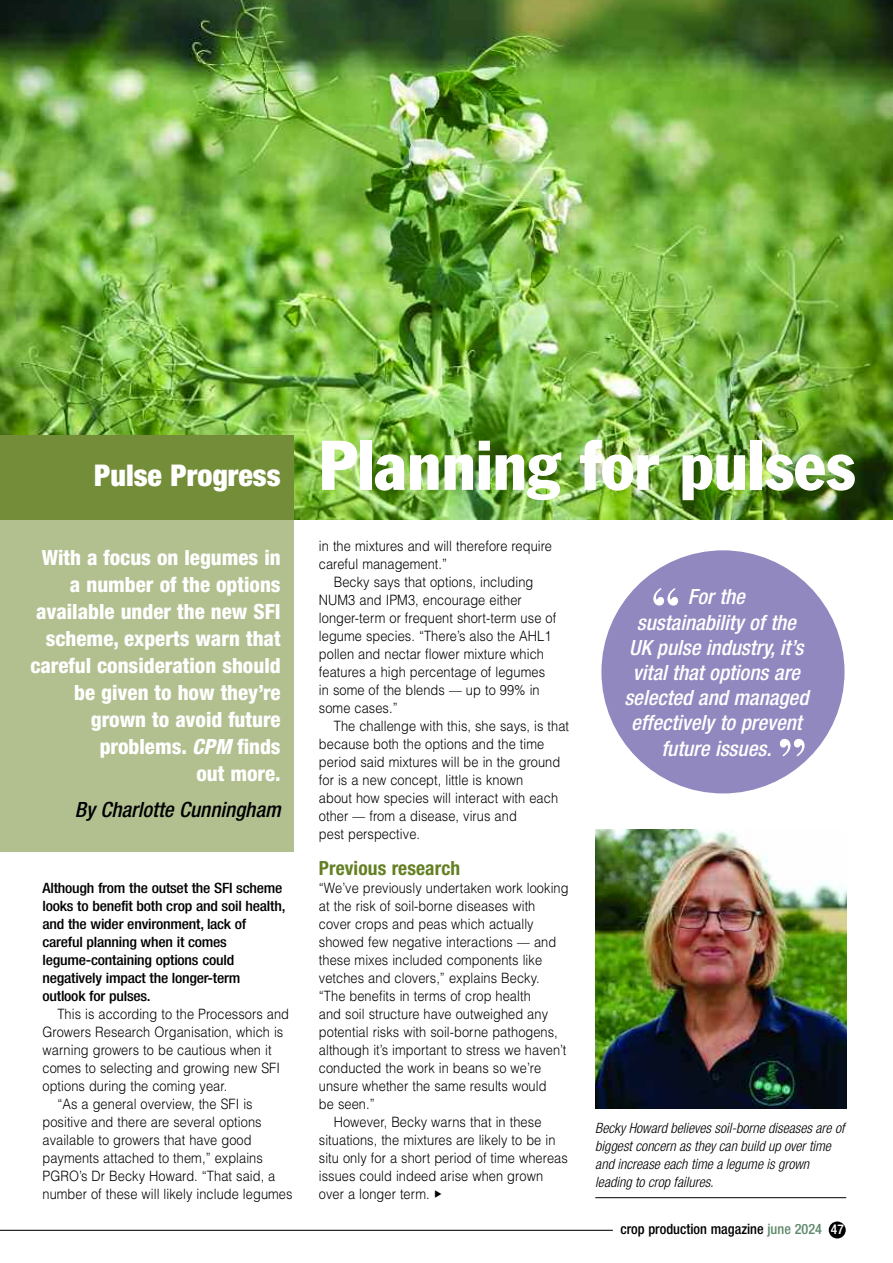
<style>
.page{position:relative;width:893px;height:1263px;background:#fff}
.page>*{position:absolute;margin:0;border:0;box-sizing:border-box;transform-origin:0 0}
.t1{font:condensed 69px "Franklin Gothic";color:#fff}
.t2{font:700 54px "Bodoni BT";color:#fff}
.t3{font:900 condensed 30px "Helvetica Neue";color:#fff}
.t4{font:800 condensed 21px/27px "Helvetica Neue";color:#fff;text-align:right}
.t5{font:italic 500 condensed 21px/25.2px "Helvetica Neue";color:#fff;text-align:center}
.t6{font:italic 500 condensed 21px "Helvetica Neue";color:#000}
.t7{font:700 condensed 19.5px "Helvetica Neue";letter-spacing:.005em;color:#648022}
.t8{font:300 14.25px/18px "Helvetica";letter-spacing:.005em;color:#000;scale:.9 1}
.t9{font:500 condensed 14.25px/18px "Helvetica Neue";letter-spacing:-.015em;color:#000;scale:1.1 1}
.t10{font:italic 300 condensed 14.25px/18px "Helvetica Neue";color:#000}
.t11{font:500 condensed 14.25px "Helvetica Neue";letter-spacing:-.015em;color:#000}
.s1{font-style:italic}
.s2{color:#60896c}
.s3{font-size:13.5px;color:#fff}
</style>
<div class="page">
<img style="left:0;top:0;width:893px;height:520px">
<div style="left:0;top:435px;width:293px;height:87px;background:#748d38"></div>
<div style="left:0;top:520px;width:293px;height:331px;background:#b2c090"></div>
<div style="left:601px;top:550px;width:243px;height:243px;background:#9288c0;border-radius:50%"></div>
<img style="left:595px;top:830px;width:251px;height:278px">
<hr style="left:595px;top:1197px;width:251px;height:1px;background:#000">
<div style="left:829px;top:1221px;width:17px;height:17px;background:#000;border-radius:50%"></div>
<hr style="left:0;top:1230px;width:613px;height:1px;background:#000">
<h3 class="t3" style="left:94px;top:465px;width:188px">Pulse Progress</h3>
<h3 class="t4" style="left:30px;top:546px;width:252px">With a focus on legumes in a number of the options available under the new SFI scheme, experts warn that careful consideration should be given to how they’re grown to avoid future problems. <span class="s1">CPM</span> finds<br>out more.</h3>
<h3 class="t6" style="left:75px;top:802px;width:207px">By Charlotte Cunningham</h3>
<p class="t9" style="left:43px;top:880px;width:222px">Although from the outset the SFI scheme looks to benefit both crop and soil health, and the wider environment, lack of careful planning when it comes legume-containing options could negatively impact the longer-term outlook for pulses.</p>
<p class="t8" style="left:57px;top:1005px;width:259px">This is according to the Processors and</p>
<p class="t8" style="left:43px;top:1023px;width:269px">Growers Research Organisation, which is</p>
<p class="t8" style="left:43px;top:1041px;width:256px">warning growers to be cautious when it</p>
<p class="t8" style="left:43px;top:1059px;width:265px">comes to selecting and growing new SFI</p>
<p class="t8" style="left:43px;top:1077px;width:207px">options during the coming year.</p>
<p class="t8" style="left:57px;top:1095px;width:218px">“As a general overview, the SFI is</p>
<p class="t8" style="left:43px;top:1113px;width:245px">positive and there are several options</p>
<p class="t8" style="left:43px;top:1131px;width:234px">available to growers that have good</p>
<p class="t8" style="left:43px;top:1149px;width:246px">payments attached to them,” explains</p>
<p class="t8" style="left:43px;top:1167px;width:260px">PGRO’s Dr Becky Howard. “That said, a</p>
<p class="t8" style="left:43px;top:1185px;width:279px">number of these will likely include legumes</p>
<h1 class="t1" style="left:319px;top:441px;width:538px">Planning for pulses</h1>
<p class="t8" style="left:319px;top:537px;width:261px">in the mixtures and will therefore require careful management.”</p>
<p class="t8" style="left:319px;top:573px;width:265px;text-indent:15px">Becky says that options, including NUM3 and IPM3, encourage either longer-term or frequent short-term use of legume species. “There’s also the AHL1 pollen and nectar flower mixture which features a high percentage of legumes in some of the blends –– up to 99% in some cases.”</p>
<p class="t8" style="left:319px;top:717px;width:280px;text-indent:15px">The challenge with this, she says, is that because both the options and the time period said mixtures will be in the ground for is a new concept, little is known<br>about how species will interact with each other –– from a disease, virus and<br>pest perspective.</p>
<h3 class="t7" style="left:319px;top:861px;width:143px">Previous research</h3>
<p class="t8" style="left:319px;top:879px;width:279px">“We’ve previously undertaken work looking</p>
<p class="t8" style="left:319px;top:897px;width:242px">at the risk of soil-borne diseases with</p>
<p class="t8" style="left:319px;top:915px;width:240px">cover crops and peas which actually</p>
<p class="t8" style="left:319px;top:933px;width:265px">showed few negative interactions –– and</p>
<p class="t8" style="left:319px;top:951px;width:250px">these mixes included components like</p>
<p class="t8" style="left:319px;top:969px;width:247px">vetches and clovers,” explains Becky.</p>
<p class="t8" style="left:319px;top:987px;width:237px">“The benefits in terms of crop health</p>
<p class="t8" style="left:319px;top:1005px;width:256px">and soil structure have outweighed any</p>
<p class="t8" style="left:319px;top:1023px;width:267px">potential risks with soil-borne pathogens,</p>
<p class="t8" style="left:319px;top:1041px;width:277px">although it’s important to stress we haven’t</p>
<p class="t8" style="left:319px;top:1059px;width:249px">conducted the work in beans so we’re</p>
<p class="t8" style="left:319px;top:1077px;width:254px">unsure whether the same results would</p>
<p class="t8" style="left:319px;top:1095px;width:63px">be seen.”</p>
<p class="t8" style="left:334px;top:1113px;width:232px">However, Becky warns that in these</p>
<p class="t8" style="left:319px;top:1131px;width:264px">situations, the mixtures are likely to be in</p>
<p class="t8" style="left:319px;top:1149px;width:278px">situ only for a short period of time whereas</p>
<p class="t8" style="left:319px;top:1167px;width:251px">issues could indeed arise when grown</p>
<p class="t8" style="left:319px;top:1185px;width:125px">over a longer term.</p>
<h2 class="t2" style="left:650px;top:589px;width:32px">“</h2>
<h3 class="t5" style="left:624px;top:586px;width:186px">For the<br>sustainability of the<br>UK pulse industry, it’s vital that options are selected and managed effectively to prevent future issues.</h3>
<h2 class="t2" style="left:777px;top:740px;width:32px">”</h2>
<p class="t10" style="left:595px;top:1120px;width:251px">Becky Howard believes soil-borne diseases are of biggest concern as they can build up over time and increase each time a legume is grown</p>
<p class="t10" style="left:595px;top:1174px;width:120px">leading to crop failures.</p>
<p class="t11" style="left:620px;top:1224px;width:225px">crop production magazine <span class="s2">june 2024</span> <span class="s3">47</span></p>
</div>
